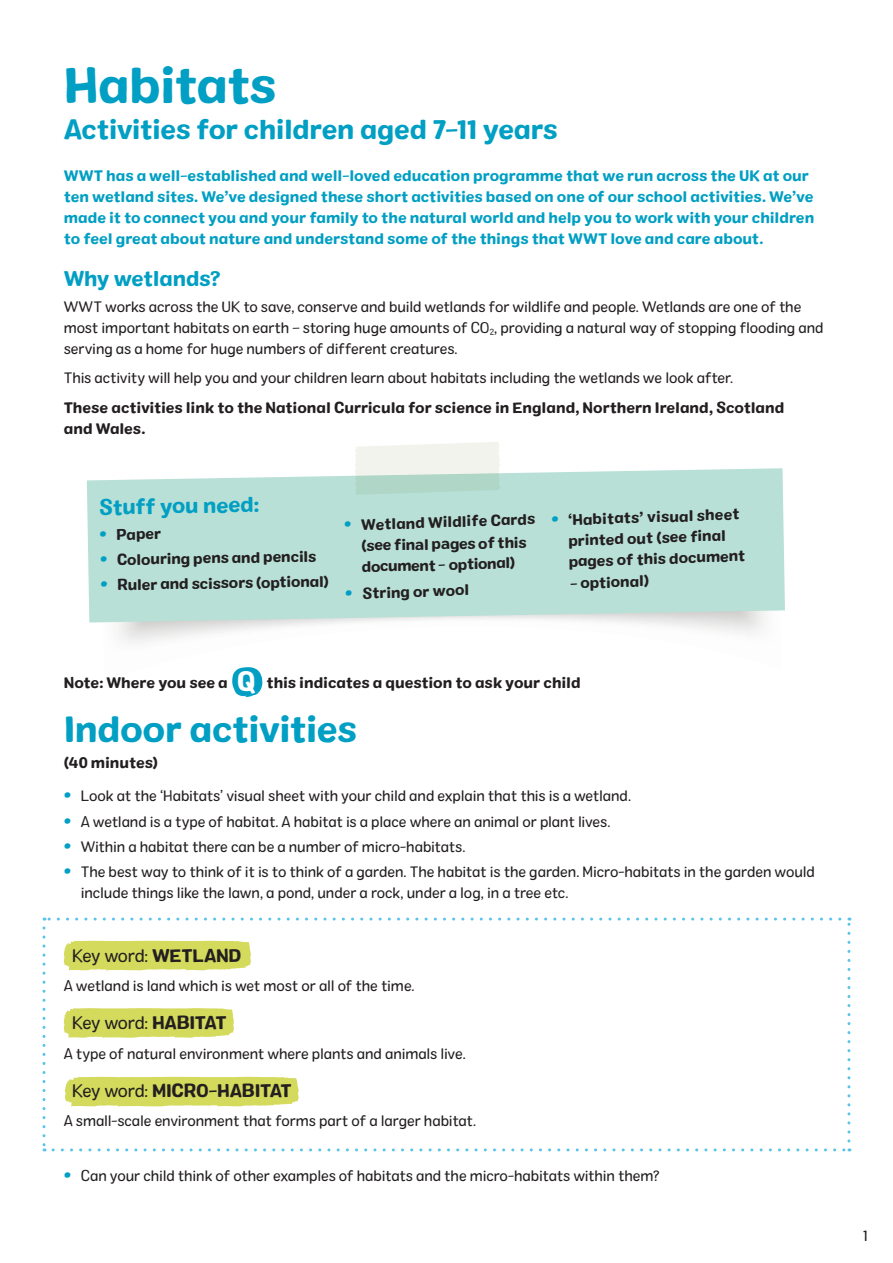
<style>
.page{position:relative;width:893px;height:1263px;background:#fff}
.page>*{position:absolute;margin:0;border:0;box-sizing:border-box;transform-origin:0 0}
.t1{font:49.5px "Colby St Bld";letter-spacing:-.02em;color:#009fc3}
.t2{font:36px "Colby St Bld";letter-spacing:-.02em;color:#009fc3}
.t3{font:27px "Colby St Bld";letter-spacing:-.02em;color:#009fc3}
.t4{font:21px "Colby St Bld";letter-spacing:-.015em;color:#009fc3}
.t5{font:18px "Colby St Reg";letter-spacing:-.03em;color:#231f20}
.t6{font:18px "Colby St Bld";letter-spacing:-.02em;color:#231f20}
.t7{font:15px/21px "Colby St Reg";letter-spacing:-.01em;color:#231f20}
.t8{font:15px/21.6px "Colby St Bld";letter-spacing:-.005em;color:#231f20}
.t9{font:15px/21px "Colby St Bld";letter-spacing:-.005em;color:#009fc3}
.s1{font-size:21px;color:#009fc3}
.s2{font-family:"Colby St Bld";font-size:21px;color:#009fc3}
.s3{font-family:"Colby St Bld"}
.s4{font-family:"Colby St Reg"}
</style>
<div class="page">
<svg style="left:87px;top:468px;width:698px;height:154px;background:#bce1d8"></svg>
<svg style="left:355px;top:442px;width:145px;height:53px;background:#d9e8e0"></svg>
<div style="left:64px;top:941px;width:187px;height:29px;background:#d4da5c"></div>
<div style="left:65px;top:1077px;width:234px;height:29px;background:#d4da5c"></div>
<svg style="left:64px;top:1008px;width:170px;height:30px;background:#d6dc66"></svg>
<svg style="left:43px;top:928px;width:3px;height:223px"></svg>
<svg style="left:53px;top:1148px;width:797px;height:3px"></svg>
<svg style="left:847px;top:917px;width:3px;height:224px"></svg>
<svg style="left:44px;top:917px;width:796px;height:3px"></svg>
<svg style="left:232px;top:667px;width:30px;height:30px"></svg>
<p class="t1" style="left:64px;top:54px;width:214px">Habitats</p>
<p class="t3" style="left:64px;top:112px;width:496px">Activities for children aged 7-11 years</p>
<p class="t9" style="left:64px;top:165px;width:752px">WWT has a well-established and well-loved education programme that we run across the UK at our ten wetland sites. We’ve designed these short activities based on one of our school activities. We’ve made it to connect you and your family to the natural world and help you to work with your children to feel great about nature and understand some of the things that WWT love and care about.</p>
<p class="t4" style="left:64px;top:265px;width:158px">Why wetlands?</p>
<p class="t7" style="left:64px;top:296px;width:761px">WWT works across the UK to save, conserve and build wetlands for wildlife and people. Wetlands are one of the most important habitats on earth – storing huge amounts of CO<sub>2</sub>, providing a natural way of stopping flooding and serving as a home for huge numbers of different creatures.</p>
<p class="t7" style="left:64px;top:367px;width:671px">This activity will help you and your children learn about habitats including the wetlands we look after.</p>
<p class="t8" style="left:64px;top:397px;width:722px;line-height:21px">These activities link to the National Curricula for science in England, Northern Ireland, Scotland and Wales.</p>
<p class="t4" style="left:99px;top:494px;width:162px;rotate:-1deg">Stuff you need:</p>
<p class="t8" style="left:99px;top:524px;width:63px;rotate:-1deg"><span class="s1">•</span> Paper</p>
<p class="t8" style="left:100px;top:549px;width:218px;rotate:-1deg"><span class="s1">•</span> Colouring pens and pencils</p>
<p class="t8" style="left:100px;top:574px;width:230px;rotate:-1deg"><span class="s1">•</span> Ruler and scissors (optional)</p>
<p class="t8" style="left:344px;top:513px;width:193px;text-align:center;rotate:-1deg"><span class="s1">•</span> Wetland Wildlife Cards (see final pages of this document - optional)</p>
<p class="t8" style="left:345px;top:582px;width:126px;rotate:-1deg"><span class="s1">•</span> String or wool</p>
<p class="t8" style="left:568px;top:508px;width:178px;line-height:20.9px;text-indent:-17px;rotate:-1deg"><span class="s1">•</span> ‘Habitats’ visual sheet printed out (see final pages of this document</p>
<p class="t8" style="left:570px;top:572px;width:80px;rotate:-1deg">- optional)</p>
<p class="t8" style="left:64px;top:672px;width:165px">Note: Where you see a</p>
<p class="t8" style="left:266px;top:672px;width:316px">this indicates a question to ask your child</p>
<p class="t2" style="left:64px;top:706px;width:295px">Indoor activities</p>
<p class="t8" style="left:64px;top:751px;width:96px">(40 minutes)</p>
<p class="t7" style="left:64px;top:785px;width:569px"><span class="s2">•</span> Look at the ‘Habitats’ visual sheet with your child and explain that this is a wetland.</p>
<p class="t7" style="left:64px;top:811px;width:548px"><span class="s2">•</span> A wetland is a type of habitat. A habitat is a place where an animal or plant lives.</p>
<p class="t7" style="left:64px;top:836px;width:403px"><span class="s2">•</span> Within a habitat there can be a number of micro-habitats.</p>
<p class="t7" style="left:81px;top:861px;width:736px;text-indent:-17px"><span class="s2">•</span> The best way to think of it is to think of a garden. The habitat is the garden. Micro-habitats in the garden would include things like the lawn, a pond, under a rock, under a log, in a tree etc.</p>
<p class="t5" style="left:72px;top:944px;width:171px">Key word: <span class="s3">WETLAND</span></p>
<p class="t7" style="left:64px;top:975px;width:352px">A wetland is land which is wet most or all of the time.</p>
<p class="t5" style="left:72px;top:1012px;width:156px">Key word: <span class="s3">HABITAT</span></p>
<p class="t7" style="left:64px;top:1043px;width:403px">A type of natural environment where plants and animals live.</p>
<p class="t6" style="left:72px;top:1078px;width:221px"><span class="s4">Key word:</span> MICRO-HABITAT</p>
<p class="t7" style="left:64px;top:1110px;width:414px">A small-scale environment that forms part of a larger habitat.</p>
<p class="t7" style="left:64px;top:1165px;width:597px"><span class="s2">•</span> Can your child think of other examples of habitats and the micro-habitats within them?</p>
<p class="t7" style="left:863px;top:1225px;width:6px">1</p>
</div>
